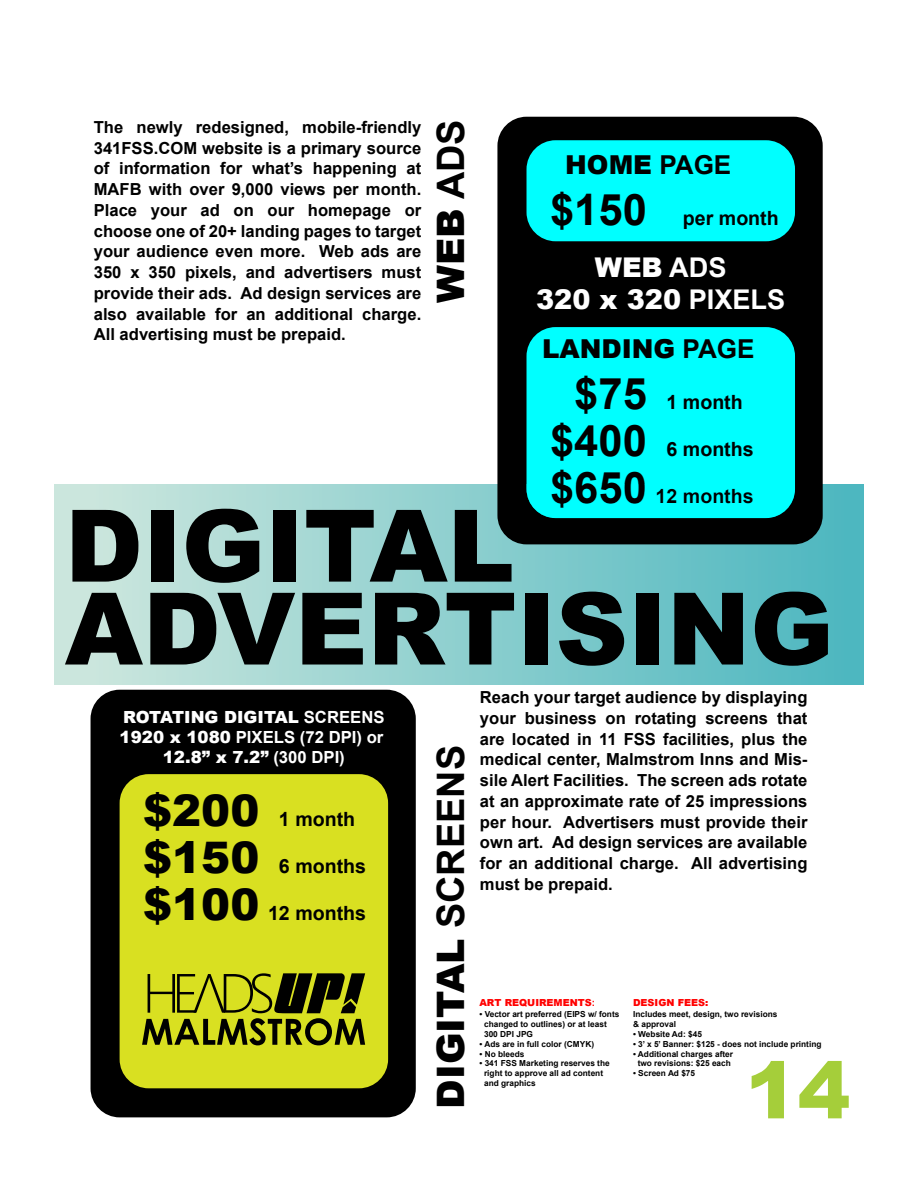
<style>
.page{position:relative;width:918px;height:1188px;background:#fff}
.page>*{position:absolute;margin:0;border:0;box-sizing:border-box;transform-origin:0 0}
.t1{font:900 100.2px/82.9px "Arial";color:#000}
.t2{font:900 78.9px "Arial";color:#a5ce3a}
.t3{font:700 43.5px/47.1px "Arial";color:#000;text-align:center}
.t4{font:900 43.5px/47.1px "Arial";color:#000;text-align:justify}
.t5{font:900 37.8px "Arial";color:#000}
.t6{font:900 27.15px/32.5px "Arial";color:#fff;text-align:center}
.t7{font:900 26.1px "Arial";color:#000}
.t8{font:700 19.65px "Arial";color:#000}
.t9{font:700 16.65px/20.7px "Arial";color:#000;text-align:justify}
.t10{font:900 16.65px/20.1px "Arial";color:#fff;text-align:center}
.t11{font:900 9.75px "Arial";color:#f00}
.t12{font:700 8.25px "Arial";color:#000}
.s1{font-weight:700}
</style>
<div class="page">
<div style="left:497px;top:117px;width:326px;height:427px;background:#000;border-radius:29px"></div>
<div style="left:527px;top:327px;width:268px;height:191px;background:#0ff;border-radius:29px"></div>
<div style="left:527px;top:140px;width:268px;height:101px;background:#0ff;border-radius:29px"></div>
<div style="left:91px;top:690px;width:325px;height:427px;background:#000;border-radius:29px"></div>
<div style="left:120px;top:774px;width:268px;height:314px;background:#d9e021;border-radius:29px"></div>
<svg style="left:142px;top:973px;width:223px;height:72px"></svg>
<svg style="left:54px;top:485px;width:810px;height:199px;background:#82c6c5"></svg>
<p class="t9" style="left:94px;top:118px;width:329px">The newly redesigned, mobile-friendly 341FSS.COM website is a primary source of information for what’s happening at MAFB with over 9,000 views per month.<br>Place your ad on our homepage or choose one of 20+ landing pages to target your audience even more. Web ads are 350 x 350 pixels, and advertisers must provide their ads. Ad design services are also available for an additional charge.<br>All advertising must be prepaid.</p>
<h3 class="t5" style="left:435px;top:303px;width:185px;rotate:-90deg">WEB <span class="s1">ADS</span></h3>
<h3 class="t7" style="left:565px;top:154px;width:168px">HOME <span class="s1">PAGE</span></h3>
<h3 class="t3" style="left:550px;top:189px;width:98px">$150</h3>
<p class="t8" style="left:683px;top:210px;width:97px">per month</p>
<h3 class="t6" style="left:536px;top:252px;width:251px">WEB <span class="s1">ADS<br></span>320 x 320 <span class="s1">PIXELS</span></h3>
<h3 class="t7" style="left:542px;top:338px;width:214px">LANDING <span class="s1">PAGE</span></h3>
<h3 class="t3" style="left:550px;top:373px;width:98px">$75 $400 $650</h3>
<p class="t8" style="left:666px;top:394px;width:78px">1 month</p>
<p class="t8" style="left:666px;top:441px;width:89px">6 months</p>
<p class="t8" style="left:656px;top:488px;width:100px">12 months</p>
<h1 class="t1" style="left:65px;top:507px;width:770px">DIGITAL<br>ADVERTISING</h1>
<p class="t10" style="left:120px;top:708px;width:266px">ROTATING DIGITAL <span class="s1">SCREENS<br></span>1920 x 1080 <span class="s1">PIXELS (72 DPI) or<br></span>12.8” x 7.2” <span class="s1">(300 DPI)</span></p>
<h3 class="t4" style="left:143px;top:788px;width:118px">$200 $150 $100</h3>
<p class="t8" style="left:279px;top:811px;width:78px">1 month</p>
<p class="t8" style="left:279px;top:858px;width:89px">6 months</p>
<p class="t8" style="left:268px;top:905px;width:100px">12 months</p>
<h3 class="t5" style="left:435px;top:1109px;width:365px;rotate:-90deg">DIGITAL <span class="s1">SCREENS</span></h3>
<p class="t9" style="left:480px;top:688px;width:329px">Reach your target audience by displaying your business on rotating screens that are located in 11 FSS facilities, plus the medical center, Malmstrom Inns and Mis&shy;sile Alert Facilities. The screen ads rotate at an approximate rate of 25 impressions per hour. Advertisers must provide their own art. Ad design services are available for an additional charge. All advertising must be prepaid.</p>
<p class="t11" style="left:479px;top:998px;width:117px">ART REQUIREMENTS<span class="s1">:</span></p>
<p class="t12" style="left:479px;top:1010px;width:141px">ï Vector art preferred (EIPS w/ fonts</p>
<p class="t12" style="left:484px;top:1020px;width:124px">changed to outlines) or at least</p>
<p class="t12" style="left:484px;top:1030px;width:50px">300 DPI JPG</p>
<p class="t12" style="left:479px;top:1040px;width:116px">ï Ads are in full color (CMYK)</p>
<p class="t12" style="left:479px;top:1050px;width:46px">ï No bleeds</p>
<p class="t12" style="left:479px;top:1060px;width:132px">ï 341 FSS Marketing reserves the</p>
<p class="t12" style="left:484px;top:1070px;width:121px">right to approve all ad content</p>
<p class="t12" style="left:484px;top:1080px;width:53px">and graphics</p>
<p class="t11" style="left:633px;top:998px;width:77px">DESIGN FEES:</p>
<p class="t12" style="left:633px;top:1010px;width:146px">Includes meet, design, two revisions</p>
<p class="t12" style="left:633px;top:1020px;width:44px">&amp; approval</p>
<p class="t12" style="left:633px;top:1030px;width:70px">ï Website Ad: $45</p>
<p class="t12" style="left:633px;top:1040px;width:190px">ï 3’ x 5’ Banner: $125 - does not include printing</p>
<p class="t12" style="left:633px;top:1050px;width:101px">ï Additional charges after</p>
<p class="t12" style="left:638px;top:1060px;width:95px">two revisions: $25 each</p>
<p class="t12" style="left:633px;top:1070px;width:64px">ï Screen Ad $75</p>
<h2 class="t2" style="left:745px;top:1058px;width:107px">14</h2>
</div>
